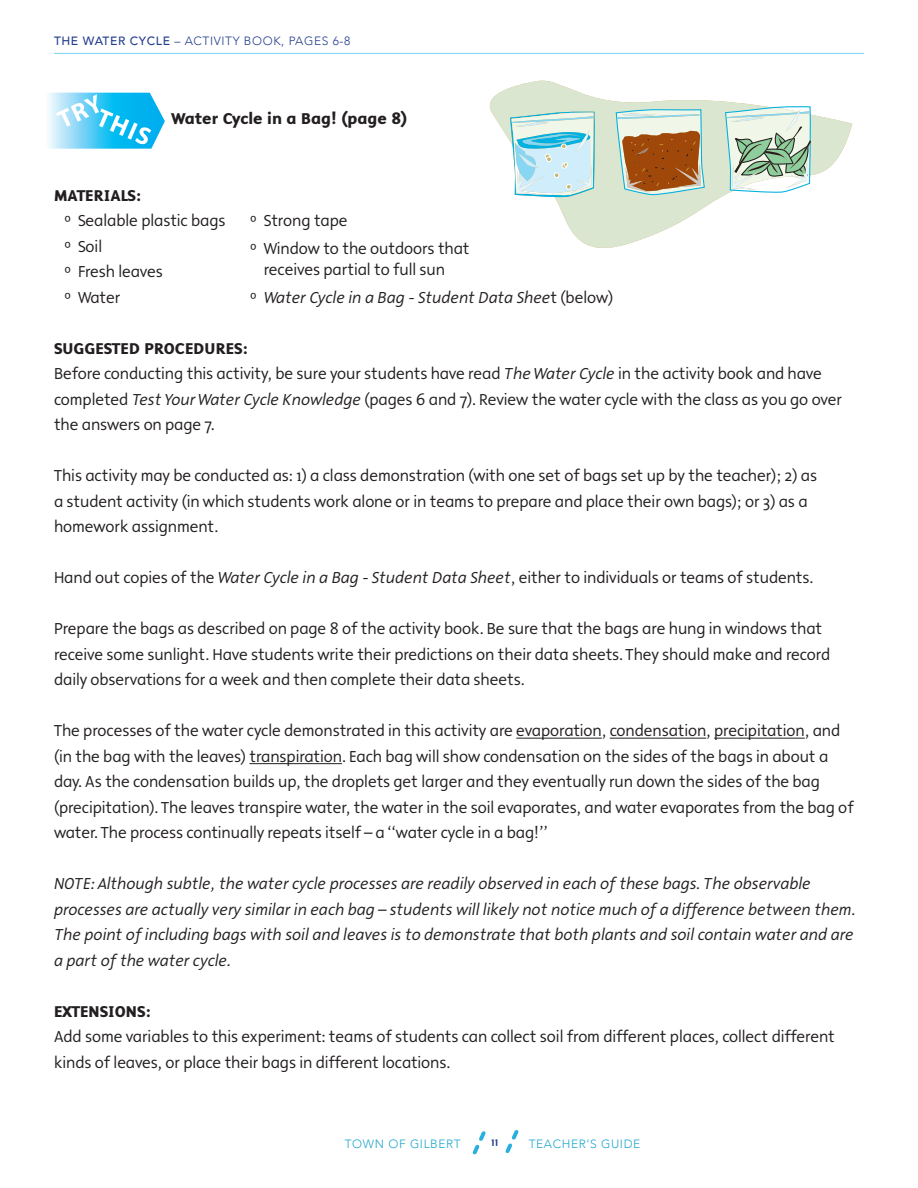
<style>
.page{position:relative;width:918px;height:1188px;background:#fff}
.page>*{position:absolute;margin:0;border:0;box-sizing:border-box;transform-origin:0 0}
.t1{font:300 16.2px/25.5px "Malcom";color:#231f20}
.t2{font:italic 300 16.2px/25.5px "Malcom";color:#231f20}
.t3{font:700 16.2px "Malcom";color:#231f20}
.t4{font:13.5px "Target Mold";color:#253f8e}
.t5{font:300 12px "Avenir";letter-spacing:.05em;color:#253f8e}
.t6{font:300 12px "Avenir";letter-spacing:.05em;color:#21a8cd}
.s1{font-weight:500}
.s2{font-family:"Milo OT";font-weight:400}
.s3{font-style:italic}
.s4{font-family:"Milo OT";font-weight:400;font-style:normal}
.s5{font-style:normal}
</style>
<div class="page">
<svg style="left:505px;top:1130px;width:14px;height:23px"></svg>
<svg style="left:472px;top:1131px;width:14px;height:24px"></svg>
<hr style="left:54px;top:53px;width:810px;height:1px;background:#87d6f4">
<hr style="left:516px;top:738px;width:86px;height:1px;background:#231f20">
<hr style="left:610px;top:738px;width:96px;height:1px;background:#231f20">
<hr style="left:714px;top:738px;width:91px;height:1px;background:#231f20">
<hr style="left:249px;top:763px;width:93px;height:1px;background:#231f20">
<svg style="left:48px;top:93px;width:117px;height:56px"></svg>
<svg style="left:489px;top:80px;width:363px;height:168px"></svg>
<svg style="left:615px;top:109px;width:90px;height:86px;background:#b79875"></svg>
<svg style="left:510px;top:111px;width:85px;height:87px;background:#bae3e9"></svg>
<svg style="left:725px;top:106px;width:86px;height:87px;background:#bed6c7"></svg>
<p class="t5" style="left:54px;top:34px;width:298px"><span class="s1">THE WATER CYCLE</span> – ACTIVITY BOOK, PAGES 6-8</p>
<p class="t3" style="left:172px;top:107px;width:237px">Water Cycle in a Bag! (page 8)</p>
<p class="t3" style="left:54px;top:184px;width:89px">MATERIALS:</p>
<p class="t1" style="left:64px;top:208px;width:162px"><span class="s2">º</span> Sealable plastic bags</p>
<p class="t1" style="left:64px;top:233px;width:39px"><span class="s2">º</span> Soil</p>
<p class="t1" style="left:64px;top:259px;width:100px"><span class="s2">º</span> Fresh leaves</p>
<p class="t1" style="left:64px;top:284px;width:57px"><span class="s2">º</span> Water</p>
<p class="t3" style="left:54px;top:337px;width:196px">SUGGESTED PROCEDURES:</p>
<p class="t1" style="left:54px;top:361px;width:789px">Before conducting this activity, be sure your students have read <span class="s3">The Water Cycle</span> in the activity book and have completed <span class="s3">Test Your Water Cycle Knowledge</span> (pages 6 and 7). Review the water cycle with the class as you go over the answers on page 7.</p>
<p class="t1" style="left:54px;top:463px;width:765px">This activity may be conducted as: 1) a class demonstration (with one set of bags set up by the teacher); 2) as a student activity (in which students work alone or in teams to prepare and place their own bags); or 3) as a homework assignment.</p>
<p class="t1" style="left:54px;top:565px;width:761px">Hand out copies of the <span class="s3">Water Cycle in a Bag</span> - <span class="s3">Student Data Sheet</span>, either to individuals or teams of students.</p>
<p class="t1" style="left:54px;top:616px;width:778px">Prepare the bags as described on page 8 of the activity book. Be sure that the bags are hung in windows that receive some sunlight. Have students write their predictions on their data sheets. They should make and record daily observations for a week and then complete their data sheets.</p>
<p class="t1" style="left:54px;top:718px;width:801px">The processes of the water cycle demonstrated in this activity are evaporation, condensation, precipitation, and (in the bag with the leaves) transpiration. Each bag will show condensation on the sides of the bags in about a day. As the condensation builds up, the droplets get larger and they eventually run down the sides of the bag (precipitation). The leaves transpire water, the water in the soil evaporates, and water evaporates from the bag of water. The process continually repeats itself – a “water cycle in a bag!”</p>
<p class="t2" style="left:54px;top:871px;width:804px">NOTE: Although subtle, the water cycle processes are readily observed in each of these bags. The observable processes are actually very similar in each bag – students will likely not notice much of a difference between them.<br>The point of including bags with soil and leaves is to demonstrate that both plants and soil contain water and are a part of the water cycle.</p>
<p class="t3" style="left:54px;top:1000px;width:99px">EXTENSIONS:</p>
<p class="t1" style="left:54px;top:1024px;width:782px">Add some variables to this experiment: teams of students can collect soil from different places, collect different kinds of leaves, or place their bags in different locations.</p>
<p class="t1" style="left:250px;top:208px;width:99px"><span class="s2">º</span> Strong tape</p>
<p class="t1" style="left:264px;top:238px;width:207px;line-height:21px;text-indent:-14px"><span class="s2">º</span> Window to the outdoors that receives partial to full sun</p>
<p class="t2" style="left:250px;top:284px;width:364px"><span class="s4">º</span> Water Cycle in a Bag - Student Data Shee<span class="s5">t (below)</span></p>
<p class="t6" style="left:345px;top:1136px;width:118px">TOWN OF GILBERT</p>
<p class="t4" style="left:491px;top:1133px;width:9px">11</p>
<p class="t6" style="left:529px;top:1136px;width:113px">TEACHER’S GUIDE</p>
</div>
